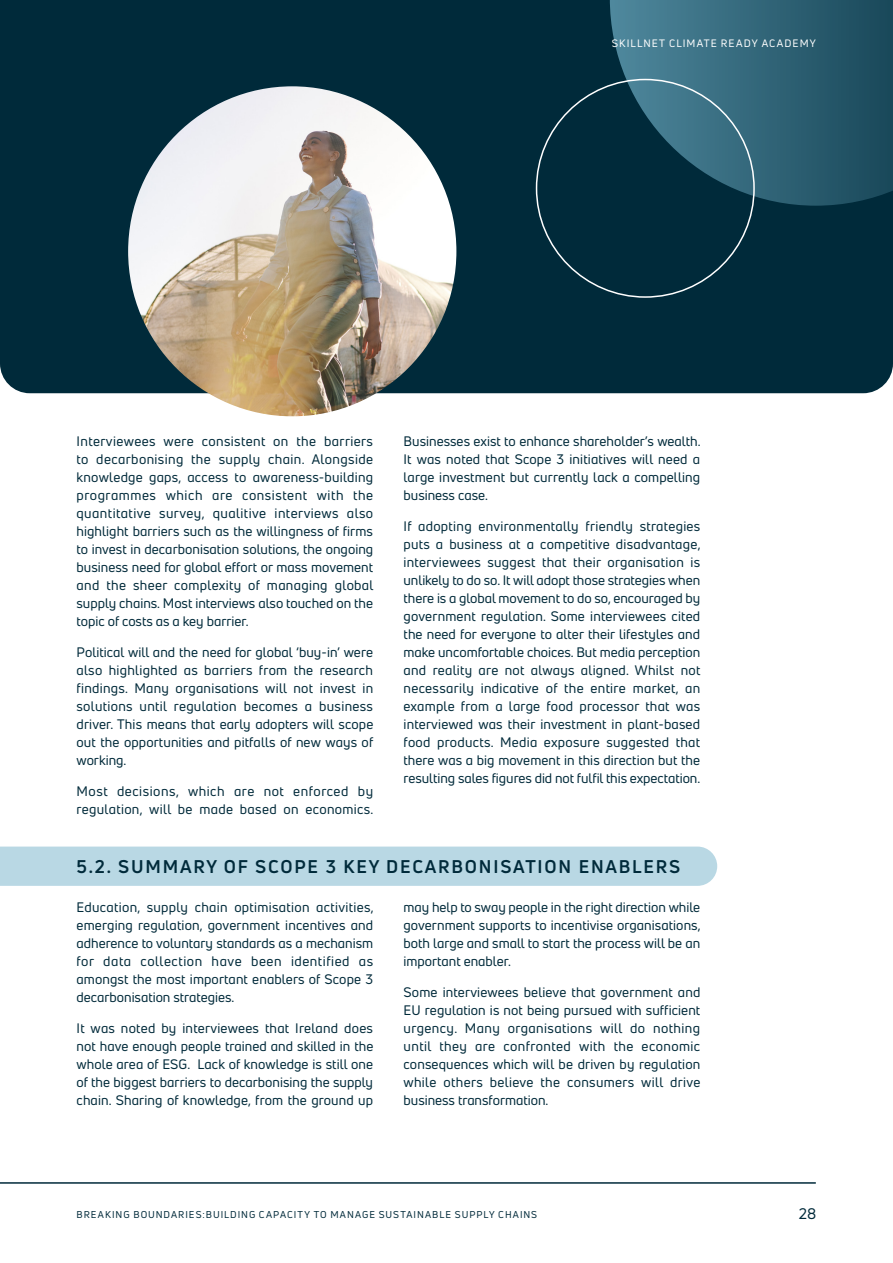
<style>
.page{position:relative;width:893px;height:1263px;background:#fff}
.page>*{position:absolute;margin:0;border:0;box-sizing:border-box;transform-origin:0 0}
.H3_subheading{font:700 18px "Uni Neue";letter-spacing:.1em;color:#002a3a}
.t1{font:15px "Uni Neue";color:#002a3a}
.Normal_text_-_on_light{font:13.5px/18px "Uni Neue";color:#002a3a;text-align:justify}
.Normal_text_-_on_light-2{font:13.5px/18px "Uni Neue";letter-spacing:.025em;color:#002a3a}
._7_Pt_Font_For_Note{font:10.5px "Uni Neue";letter-spacing:.11em;color:#fff}
.t2{font:9.75px "Uni Neue";letter-spacing:.105em;color:#002a3a}
</style>
<div class="page">
<hr style="left:0;top:1182px;width:816px;height:2px;background:#002a3a">
<div style="left:0;top:846px;width:717px;height:40px;background:#b9d8e4"></div>
<div style="left:0;top:0;width:893px;height:393px;background:#002a3a"></div>
<svg style="left:610px;top:0;width:283px;height:206px;background:#295b6d"></svg>
<img style="left:128px;top:86px;width:328px;height:330px">
<p class="_7_Pt_Font_For_Note" style="left:612px;top:36px;width:206px">SKILLNET CLIMATE READY ACADEMY</p>
<p class="Normal_text_-_on_light" style="left:77px;top:432px;width:298px">Interviewees were consistent on the barriers to decarbonising the supply chain. Alongside knowledge gaps, access to awareness-building programmes which are consistent with the quantitative survey, qualitive interviews also highlight barriers such as the willingness of firms to invest in decarbonisation solutions, the ongoing business need for global effort or mass movement and the sheer complexity of managing global supply chains. Most interviews also touched on the topic of costs as a key barrier.</p>
<p class="Normal_text_-_on_light" style="left:77px;top:643px;width:298px">Political will and the need for global ‘buy-in’ were also highlighted as barriers from the research findings. Many organisations will not invest in solutions until regulation becomes a business driver. This means that early adopters will scope out the opportunities and pitfalls of new ways of working.</p>
<p class="Normal_text_-_on_light-2" style="left:77px;top:782px;width:298px">Most decisions, which are not enforced by regulation, will be made based on economics.</p>
<p class="Normal_text_-_on_light" style="left:404px;top:432px;width:299px">Businesses exist to enhance shareholder’s wealth.<br>It was noted that Scope 3 initiatives will need a large investment but currently lack a compelling business case.</p>
<p class="Normal_text_-_on_light" style="left:404px;top:517px;width:299px">If adopting environmentally friendly strategies puts a business at a competitive disadvantage, interviewees suggest that their organisation is unlikely to do so. It will adopt those strategies when there is a global movement to do so, encouraged by government regulation. Some interviewees cited the need for everyone to alter their lifestyles and make uncomfortable choices. But media perception and reality are not always aligned. Whilst not necessarily indicative of the entire market, an example from a large food processor that was interviewed was their investment in plant-based food products. Media exposure suggested that there was a big movement in this direction but the resulting sales figures did not fulfil this expectation.</p>
<p class="H3_subheading" style="left:77px;top:855px;width:605px">5.2. SUMMARY OF SCOPE 3 KEY DECARBONISATION ENABLERS</p>
<p class="Normal_text_-_on_light" style="left:77px;top:898px;width:299px">Education, supply chain optimisation activities, emerging regulation, government incentives and adherence to voluntary standards as a mechanism for data collection have been identified as amongst the most important enablers of Scope 3 decarbonisation strategies.</p>
<p class="Normal_text_-_on_light" style="left:77px;top:1019px;width:298px">It was noted by interviewees that Ireland does not have enough people trained and skilled in the whole area of ESG. Lack of knowledge is still one of the biggest barriers to decarbonising the supply chain. Sharing of knowledge, from the ground up</p>
<p class="Normal_text_-_on_light" style="left:404px;top:898px;width:299px">may help to sway people in the right direction while government supports to incentivise organisations, both large and small to start the process will be an important enabler.</p>
<p class="Normal_text_-_on_light" style="left:404px;top:983px;width:298px">Some interviewees believe that government and EU regulation is not being pursued with sufficient urgency. Many organisations will do nothing until they are confronted with the economic consequences which will be driven by regulation while others believe the consumers will drive business transformation.</p>
<p class="t2" style="left:77px;top:1208px;width:462px">BREAKING BOUNDARIES:BUILDING CAPACITY TO MANAGE SUSTAINABLE SUPPLY CHAINS</p>
<p class="t1" style="left:799px;top:1204px;width:19px">28</p>
</div>
